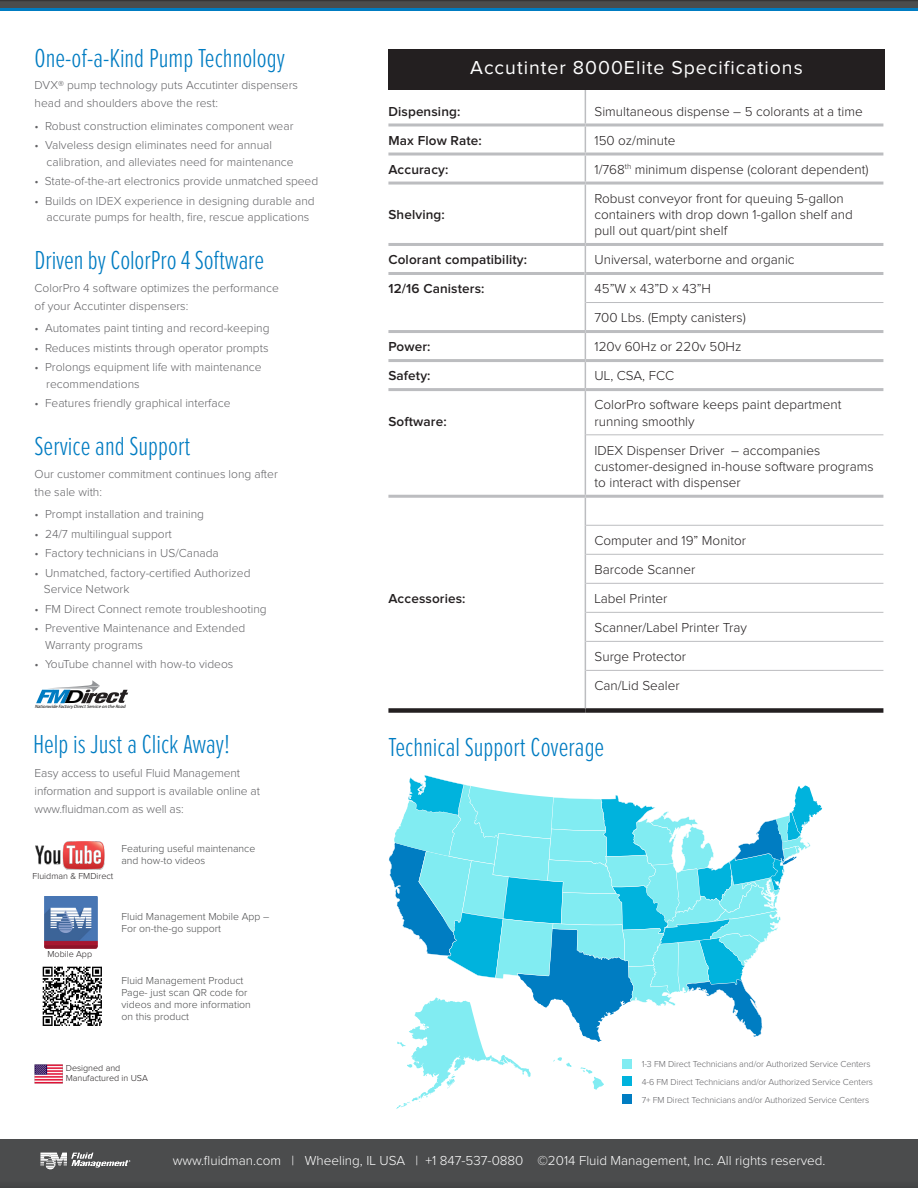
<style>
.page{position:relative;width:918px;height:1188px;background:#fff}
.page>*{position:absolute;margin:0;border:0;box-sizing:border-box;transform-origin:0 0}
.P1{font:300 27px "Proxima Nova Ex Cn";color:#007cc2}
.Table_H1{font:19.5px "Proxima Nova";letter-spacing:.05em;color:#fff}
.t1{font:italic 700 17.85px "Arial";color:#000;scale:1.43 1}
.Table_P1{font:300 13.5px/16.2px "Proxima Nova";color:#231f20}
.Table_H3{font:600 13.5px "Proxima Nova";letter-spacing:.01em;color:#231f20}
.t2{font:300 13.5px "Proxima Nova";color:#fff}
.P2{font:300 12px/16.5px "Proxima Nova";color:#636366}
.t3{font:300 10.5px/12px "Proxima Nova";color:#4b4c4d}
.P2-2{font:300 9px "Proxima Nova";letter-spacing:-.01em;color:#636366}
.t4{font:300 9px "Proxima Nova";color:#231f20}
.t5{font:italic condensed 4.65px "Helvetica";color:#000}
</style>
<div class="page">
<img style="left:35px;top:1064px;width:28px;height:20px">
<img style="left:42px;top:966px;width:60px;height:60px">
<svg style="left:36px;top:680px;width:92px;height:23px"></svg>
<svg style="left:389px;top:775px;width:433px;height:334px"></svg>
<div style="left:622px;top:1059px;width:9px;height:10px;background:#81ecf2"></div>
<div style="left:622px;top:1077px;width:9px;height:9px;background:#00b3dd"></div>
<div style="left:622px;top:1094px;width:9px;height:9px;background:#007dc2"></div>
<img style="left:36px;top:841px;width:69px;height:28px">
<img style="left:45px;top:896px;width:53px;height:52px">
<div style="left:0;top:1139px;width:918px;height:49px;background:#4b4c4d"></div>
<div style="left:0;top:0;width:918px;height:11px;background:#007cc2"></div>
<div style="left:0;top:0;width:918px;height:8px;background:#4b4c4d"></div>
<img style="left:40px;top:1152px;width:91px;height:18px">
<div style="left:388px;top:708px;width:197px;height:5px;background:#231f20"></div>
<div style="left:585px;top:708px;width:298px;height:5px;background:#231f20"></div>
<hr style="left:388px;top:123px;width:197px;height:3px;background:#bcbdc0">
<hr style="left:388px;top:153px;width:197px;height:3px;background:#bcbdc0">
<hr style="left:388px;top:182px;width:197px;height:3px;background:#bcbdc0">
<hr style="left:388px;top:243px;width:197px;height:3px;background:#bcbdc0">
<hr style="left:388px;top:272px;width:197px;height:3px;background:#bcbdc0">
<hr style="left:388px;top:330px;width:197px;height:3px;background:#bcbdc0">
<hr style="left:388px;top:359px;width:197px;height:3px;background:#bcbdc0">
<hr style="left:388px;top:388px;width:197px;height:3px;background:#bcbdc0">
<hr style="left:388px;top:495px;width:197px;height:3px;background:#bcbdc0">
<hr style="left:585px;top:85px;width:1px;height:38px;background:#bcbdc0">
<svg style="left:585px;top:126px;width:1px;height:56px"></svg>
<hr style="left:585px;top:185px;width:1px;height:58px;background:#bcbdc0">
<svg style="left:585px;top:246px;width:1px;height:27px"></svg>
<hr style="left:585px;top:273px;width:1px;height:30px;background:#bcbdc0">
<svg style="left:585px;top:303px;width:1px;height:85px"></svg>
<hr style="left:585px;top:391px;width:1px;height:44px;background:#bcbdc0">
<hr style="left:585px;top:435px;width:1px;height:60px;background:#bcbdc0">
<svg style="left:585px;top:498px;width:1px;height:172px"></svg>
<hr style="left:585px;top:670px;width:1px;height:38px;background:#bcbdc0">
<hr style="left:585px;top:123px;width:298px;height:3px;background:#bcbdc0">
<hr style="left:585px;top:153px;width:298px;height:3px;background:#bcbdc0">
<hr style="left:585px;top:182px;width:298px;height:3px;background:#bcbdc0">
<hr style="left:585px;top:243px;width:298px;height:3px;background:#bcbdc0">
<hr style="left:586px;top:272px;width:297px;height:3px;background:#bcbdc0">
<hr style="left:585px;top:330px;width:298px;height:3px;background:#bcbdc0">
<hr style="left:585px;top:359px;width:298px;height:3px;background:#bcbdc0">
<hr style="left:585px;top:388px;width:298px;height:3px;background:#bcbdc0">
<hr style="left:585px;top:495px;width:298px;height:3px;background:#bcbdc0">
<hr style="left:586px;top:302px;width:297px;height:1px;background:#bcbdc0">
<hr style="left:586px;top:434px;width:297px;height:1px;background:#bcbdc0">
<hr style="left:586px;top:525px;width:297px;height:1px;background:#bcbdc0">
<hr style="left:586px;top:554px;width:297px;height:1px;background:#bcbdc0">
<hr style="left:586px;top:583px;width:297px;height:1px;background:#bcbdc0">
<hr style="left:586px;top:612px;width:297px;height:1px;background:#bcbdc0">
<hr style="left:586px;top:641px;width:297px;height:1px;background:#bcbdc0">
<hr style="left:586px;top:670px;width:297px;height:1px;background:#bcbdc0">
<div style="left:388px;top:49px;width:497px;height:41px;background:#231f20"></div>
<h2 class="P1" style="left:35px;top:43px;width:252px">One-of-a-Kind Pump Technology</h2>
<p class="P2" style="left:35px;top:77px;width:265px;line-height:18px">DVX® pump technology puts Accutinter dispensers head and shoulders above the rest:</p>
<p class="P2" style="left:35px;top:118px;width:260px">• Robust construction eliminates component wear</p>
<p class="P2" style="left:47px;top:138px;width:249px;text-indent:-12px">• Valveless design eliminates need for annual calibration, and alleviates need for maintenance</p>
<p class="P2" style="left:35px;top:174px;width:285px">• State-of-the-art electronics provide unmatched speed</p>
<p class="P2" style="left:35px;top:193px;width:282px;text-align:center">• Builds on IDEX experience in designing durable and accurate pumps for health, fire, rescue applications</p>
<p class="P1" style="left:35px;top:246px;width:231px">Driven by ColorPro 4 Software</p>
<p class="P2" style="left:35px;top:279px;width:246px;line-height:18px">ColorPro 4 software optimizes the performance of your Accutinter dispensers:</p>
<p class="P2" style="left:35px;top:321px;width:237px">• Automates paint tinting and record-keeping</p>
<p class="P2" style="left:35px;top:340px;width:236px">• Reduces mistints through operator prompts</p>
<p class="P2" style="left:46px;top:360px;width:217px;text-indent:-12px">• Prolongs equipment life with maintenance recommendations</p>
<p class="P2" style="left:35px;top:396px;width:197px">• Features friendly graphical interface</p>
<p class="P1" style="left:35px;top:432px;width:157px">Service and Support</p>
<p class="P2" style="left:35px;top:465px;width:245px;line-height:18px">Our customer commitment continues long after the sale with:</p>
<p class="P2" style="left:35px;top:507px;width:171px">• Prompt installation and training</p>
<p class="P2" style="left:35px;top:526px;width:139px">• 24/7 multilingual support</p>
<p class="P2" style="left:35px;top:546px;width:186px">• Factory technicians in US/Canada</p>
<p class="P2" style="left:44px;top:565px;width:208px;text-indent:-9px">• Unmatched, factory-certified Authorized<br>Service Network</p>
<p class="P2" style="left:35px;top:601px;width:234px">• FM Direct Connect remote troubleshooting</p>
<p class="P2" style="left:45px;top:621px;width:202px;text-indent:-11px">• Preventive Maintenance and Extended<br>Warranty programs</p>
<p class="P2" style="left:35px;top:657px;width:200px">• YouTube channel with how-to videos</p>
<p class="t1" style="left:64px;top:685px;width:17px">D</p>
<p class="t5" style="left:66px;top:704px;width:62px">oryDirectService on the Road</p>
<p class="t5" style="left:35px;top:704px;width:34px">Nationwide Fact</p>
<h2 class="P1" style="left:33px;top:729px;width:198px">Help is Just a Click Away!</h2>
<p class="P2" style="left:35px;top:765px;width:207px">Easy access to useful Fluid Management</p>
<p class="P2" style="left:35px;top:783px;width:227px">information and support is available online at</p>
<p class="P2" style="left:35px;top:801px;width:151px">www.fluidman.com as well as:</p>
<p class="t4" style="left:33px;top:872px;width:82px">Fluidman &amp; FMDirect</p>
<p class="t3" style="left:121px;top:843px;width:135px">Featuring useful maintenance and how-to videos</p>
<p class="t4" style="left:47px;top:949px;width:46px">Mobile App</p>
<p class="t3" style="left:121px;top:911px;width:150px">Fluid Management Mobile App –<br>For on-the-go support</p>
<p class="t3" style="left:121px;top:975px;width:131px">Fluid Management Product<br>Page- just scan QR code for videos and more information on this product</p>
<p class="t4" style="left:66px;top:1064px;width:56px">Designed and</p>
<p class="t4" style="left:66px;top:1074px;width:84px">Manufactured in USA</p>
<p class="Table_H1" style="left:470px;top:59px;width:334px">Accutinter 8000Elite Specifications</p>
<p class="Table_H3" style="left:388px;top:105px;width:73px">Dispensing:</p>
<p class="Table_P1" style="left:595px;top:104px;width:270px">Simultaneous dispense – 5 colorants at a time</p>
<p class="Table_H3" style="left:388px;top:134px;width:95px">Max Flow Rate:</p>
<p class="Table_P1" style="left:595px;top:133px;width:83px">150 oz/minute</p>
<p class="Table_H3" style="left:388px;top:163px;width:61px">Accuracy:</p>
<p class="Table_P1" style="left:595px;top:162px;width:276px">1/768<sup>th</sup> minimum dispense (colorant dependent)</p>
<p class="Table_H3" style="left:388px;top:208px;width:58px">Shelving:</p>
<p class="Table_P1" style="left:595px;top:191px;width:260px">Robust conveyor front for queuing 5-gallon containers with drop down 1-gallon shelf and pull out quart/pint shelf</p>
<p class="Table_H3" style="left:388px;top:254px;width:140px">Colorant compatibility:</p>
<p class="Table_P1" style="left:595px;top:252px;width:202px">Universal, waterborne and organic</p>
<p class="Table_H3" style="left:388px;top:283px;width:97px">12/16 Canisters:</p>
<p class="Table_P1" style="left:595px;top:281px;width:118px">45”W x 43”D x 43”H</p>
<p class="Table_P1" style="left:595px;top:310px;width:153px">700 Lbs. (Empty canisters)</p>
<p class="Table_H3" style="left:388px;top:341px;width:44px">Power:</p>
<p class="Table_P1" style="left:595px;top:339px;width:148px">120v 60Hz or 220v 50Hz</p>
<p class="Table_H3" style="left:388px;top:370px;width:44px">Safety:</p>
<p class="Table_P1" style="left:595px;top:368px;width:81px">UL, CSA, FCC</p>
<p class="Table_H3" style="left:388px;top:415px;width:60px">Software:</p>
<p class="Table_P1" style="left:595px;top:397px;width:249px">ColorPro software keeps paint department running smoothly</p>
<p class="Table_P1" style="left:595px;top:443px;width:281px">IDEX Dispenser Driver – accompanies customer-designed in-house software programs to interact with dispenser</p>
<p class="Table_P1" style="left:595px;top:533px;width:153px">Computer and 19” Monitor</p>
<p class="Table_P1" style="left:595px;top:562px;width:102px">Barcode Scanner</p>
<p class="Table_H3" style="left:388px;top:592px;width:79px">Accessories:</p>
<p class="Table_P1" style="left:595px;top:591px;width:74px">Label Printer</p>
<p class="Table_P1" style="left:595px;top:620px;width:154px">Scanner/Label Printer Tray</p>
<p class="Table_P1" style="left:595px;top:649px;width:93px">Surge Protector</p>
<p class="Table_P1" style="left:595px;top:678px;width:87px">Can/Lid Sealer</p>
<h2 class="P1" style="left:389px;top:732px;width:217px">Technical Support Coverage</h2>
<p class="P2-2" style="left:642px;top:1060px;width:230px">1-3 FM Direct Technicians and/or Authorized Service Centers</p>
<p class="P2-2" style="left:642px;top:1078px;width:233px">4-6 FM Direct Technicians and/or Authorized Service Centers</p>
<p class="P2-2" style="left:642px;top:1096px;width:229px">7+ FM Direct Technicians and/or Authorized Service Centers</p>
<p class="t2" style="left:173px;top:1154px;width:654px">www.fluidman.com | Wheeling, IL USA | +1 847-537-0880 ©2014 Fluid Management, Inc. All rights reserved.</p>
</div>
